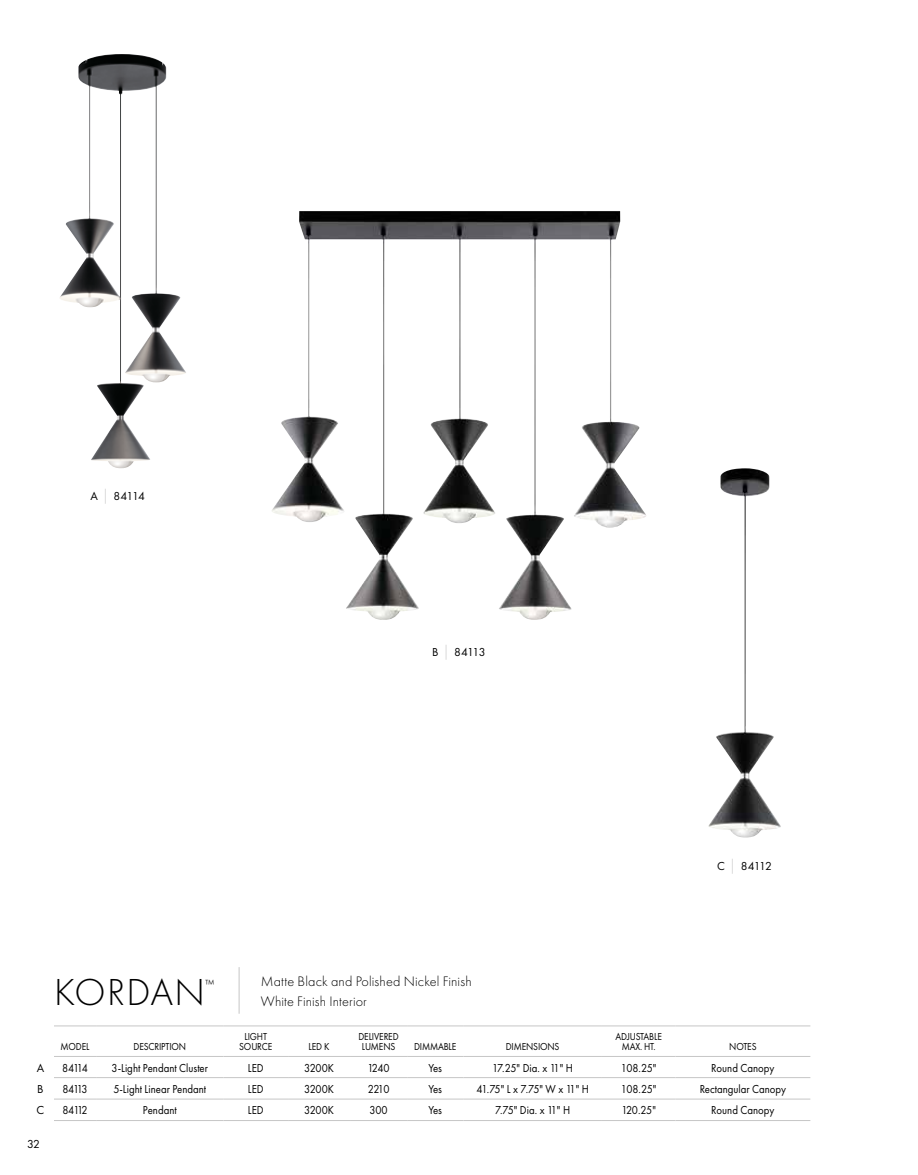
<style>
.page{position:relative;width:918px;height:1175px;background:#fff}
.page>*{position:absolute;margin:0;border:0;box-sizing:border-box;transform-origin:0 0}
.t1{font:300 39px "Futura PT";letter-spacing:.025em;color:#000}
.t2{font:300 14.25px/19.5px "Futura PT";letter-spacing:.01em;color:#000}
.t3{font:300 12.3px "Futura PT";color:#000}
.t4{font:12px "Futura PT";color:#000;scale:.9 1}
.t5{font:12px "Futura PT";color:#000}
.t6{font:10.5px/10.5px "Futura PT";letter-spacing:-.015em;color:#000;text-align:center;scale:.9 1}
.s1{font-weight:300;font-size:15px;color:#c6c6c6}
</style>
<div class="page">
<hr style="left:54px;top:1077px;width:42px;height:1px;background:#c6c6c6">
<hr style="left:602px;top:1077px;width:74px;height:1px;background:#c6c6c6">
<hr style="left:676px;top:1077px;width:134px;height:1px;background:#c6c6c6">
<hr style="left:54px;top:1098px;width:42px;height:1px;background:#c6c6c6">
<hr style="left:602px;top:1098px;width:74px;height:1px;background:#c6c6c6">
<hr style="left:676px;top:1098px;width:134px;height:1px;background:#c6c6c6">
<hr style="left:96px;top:1077px;width:128px;height:1px;background:#c6c6c6">
<hr style="left:96px;top:1098px;width:128px;height:1px;background:#c6c6c6">
<hr style="left:224px;top:1077px;width:64px;height:1px;background:#c6c6c6">
<hr style="left:224px;top:1098px;width:64px;height:1px;background:#c6c6c6">
<hr style="left:407px;top:1077px;width:56px;height:1px;background:#c6c6c6">
<hr style="left:407px;top:1098px;width:56px;height:1px;background:#c6c6c6">
<hr style="left:463px;top:1077px;width:139px;height:1px;background:#c6c6c6">
<hr style="left:463px;top:1098px;width:139px;height:1px;background:#c6c6c6">
<hr style="left:54px;top:1025px;width:42px;height:1px;background:#c6c6c6">
<hr style="left:96px;top:1025px;width:128px;height:1px;background:#c6c6c6">
<hr style="left:224px;top:1025px;width:64px;height:1px;background:#c6c6c6">
<hr style="left:288px;top:1025px;width:62px;height:1px;background:#c6c6c6">
<hr style="left:350px;top:1025px;width:57px;height:1px;background:#c6c6c6">
<hr style="left:407px;top:1025px;width:56px;height:1px;background:#c6c6c6">
<hr style="left:463px;top:1025px;width:139px;height:1px;background:#c6c6c6">
<hr style="left:602px;top:1025px;width:74px;height:1px;background:#c6c6c6">
<hr style="left:676px;top:1025px;width:134px;height:1px;background:#c6c6c6">
<hr style="left:54px;top:1056px;width:42px;height:1px;background:#c6c6c6">
<hr style="left:96px;top:1056px;width:128px;height:1px;background:#c6c6c6">
<hr style="left:224px;top:1056px;width:64px;height:1px;background:#c6c6c6">
<hr style="left:407px;top:1056px;width:56px;height:1px;background:#c6c6c6">
<hr style="left:463px;top:1056px;width:139px;height:1px;background:#c6c6c6">
<hr style="left:602px;top:1056px;width:74px;height:1px;background:#c6c6c6">
<hr style="left:676px;top:1056px;width:134px;height:1px;background:#c6c6c6">
<hr style="left:54px;top:1120px;width:42px;height:1px;background:#c6c6c6">
<hr style="left:96px;top:1120px;width:128px;height:1px;background:#c6c6c6">
<hr style="left:224px;top:1120px;width:64px;height:1px;background:#c6c6c6">
<hr style="left:407px;top:1120px;width:56px;height:1px;background:#c6c6c6">
<hr style="left:463px;top:1120px;width:139px;height:1px;background:#c6c6c6">
<hr style="left:602px;top:1120px;width:74px;height:1px;background:#c6c6c6">
<hr style="left:676px;top:1120px;width:134px;height:1px;background:#c6c6c6">
<hr style="left:288px;top:1056px;width:62px;height:1px;background:#c6c6c6">
<hr style="left:350px;top:1056px;width:57px;height:1px;background:#c6c6c6">
<hr style="left:288px;top:1077px;width:62px;height:1px;background:#c6c6c6">
<hr style="left:350px;top:1077px;width:57px;height:1px;background:#c6c6c6">
<hr style="left:288px;top:1098px;width:62px;height:1px;background:#c6c6c6">
<hr style="left:350px;top:1098px;width:57px;height:1px;background:#c6c6c6">
<hr style="left:288px;top:1120px;width:62px;height:1px;background:#c6c6c6">
<hr style="left:350px;top:1120px;width:57px;height:1px;background:#c6c6c6">
<img style="left:60px;top:54px;width:126px;height:414px">
<img style="left:272px;top:211px;width:374px;height:409px">
<img style="left:708px;top:468px;width:73px;height:369px">
<hr style="left:239px;top:967px;width:1px;height:46px;background:#c6c6c6">
<p class="t5" style="left:91px;top:488px;width:56px">A <span class="s1">|</span> 84114</p>
<p class="t5" style="left:432px;top:645px;width:55px">B <span class="s1">|</span> 84113</p>
<h1 class="t1" style="left:54px;top:970px;width:153px">KORDAN</h1>
<p class="t3" style="left:206px;top:976px;width:10px">™</p>
<p class="t2" style="left:261px;top:971px;width:212px">Matte Black and Polished Nickel Finish<br>White Finish Interior</p>
<p class="t5" style="left:717px;top:859px;width:56px">C <span class="s1">|</span> 84112</p>
<p class="t6" style="left:61px;top:1041px;width:34px">MODEL</p>
<p class="t6" style="left:134px;top:1041px;width:60px">DESCRIPTION</p>
<p class="t6" style="left:239px;top:1031px;width:38px">LIGHT<br>SOURCE</p>
<p class="t6" style="left:309px;top:1041px;width:25px">LED K</p>
<p class="t6" style="left:358px;top:1031px;width:46px">DELIVERED<br>LUMENS</p>
<p class="t6" style="left:414px;top:1041px;width:49px">DIMMABLE</p>
<p class="t6" style="left:506px;top:1041px;width:61px">DIMENSIONS</p>
<p class="t6" style="left:615px;top:1031px;width:53px">ADJUSTABLE<br>MAX. HT.</p>
<p class="t6" style="left:729px;top:1041px;width:32px">NOTES</p>
<p class="t5" style="left:37px;top:1060px;width:9px">A</p>
<p class="t4" style="left:62px;top:1060px;width:30px">84114</p>
<p class="t4" style="left:112px;top:1060px;width:109px">3-Light Pendant Cluster</p>
<p class="t4" style="left:248px;top:1060px;width:19px">LED</p>
<p class="t4" style="left:304px;top:1060px;width:35px">3200K</p>
<p class="t4" style="left:367px;top:1060px;width:26px">1240</p>
<p class="t4" style="left:428px;top:1060px;width:17px">Yes</p>
<p class="t4" style="left:492px;top:1060px;width:91px">17.25" Dia. x 11" H</p>
<p class="t4" style="left:621px;top:1060px;width:41px">108.25"</p>
<p class="t4" style="left:711px;top:1060px;width:72px">Round Canopy</p>
<p class="t5" style="left:37px;top:1081px;width:8px">B</p>
<p class="t4" style="left:62px;top:1081px;width:30px">84113</p>
<p class="t4" style="left:113px;top:1081px;width:105px">5-Light Linear Pendant</p>
<p class="t4" style="left:248px;top:1081px;width:19px">LED</p>
<p class="t4" style="left:304px;top:1081px;width:35px">3200K</p>
<p class="t4" style="left:368px;top:1081px;width:26px">2210</p>
<p class="t4" style="left:428px;top:1081px;width:17px">Yes</p>
<p class="t4" style="left:476px;top:1081px;width:127px">41.75" L x 7.75" W x 11" H</p>
<p class="t4" style="left:621px;top:1081px;width:41px">108.25"</p>
<p class="t4" style="left:700px;top:1081px;width:98px">Rectangular Canopy</p>
<p class="t5" style="left:37px;top:1103px;width:9px">C</p>
<p class="t4" style="left:62px;top:1103px;width:30px">84112</p>
<p class="t4" style="left:143px;top:1103px;width:39px">Pendant</p>
<p class="t4" style="left:248px;top:1103px;width:19px">LED</p>
<p class="t4" style="left:304px;top:1103px;width:35px">3200K</p>
<p class="t4" style="left:369px;top:1103px;width:22px">300</p>
<p class="t4" style="left:428px;top:1103px;width:17px">Yes</p>
<p class="t4" style="left:495px;top:1103px;width:85px">7.75" Dia. x 11" H</p>
<p class="t4" style="left:622px;top:1103px;width:40px">120.25"</p>
<p class="t4" style="left:711px;top:1103px;width:72px">Round Canopy</p>
<p class="t5" style="left:27px;top:1136px;width:15px">32</p>
</div>
